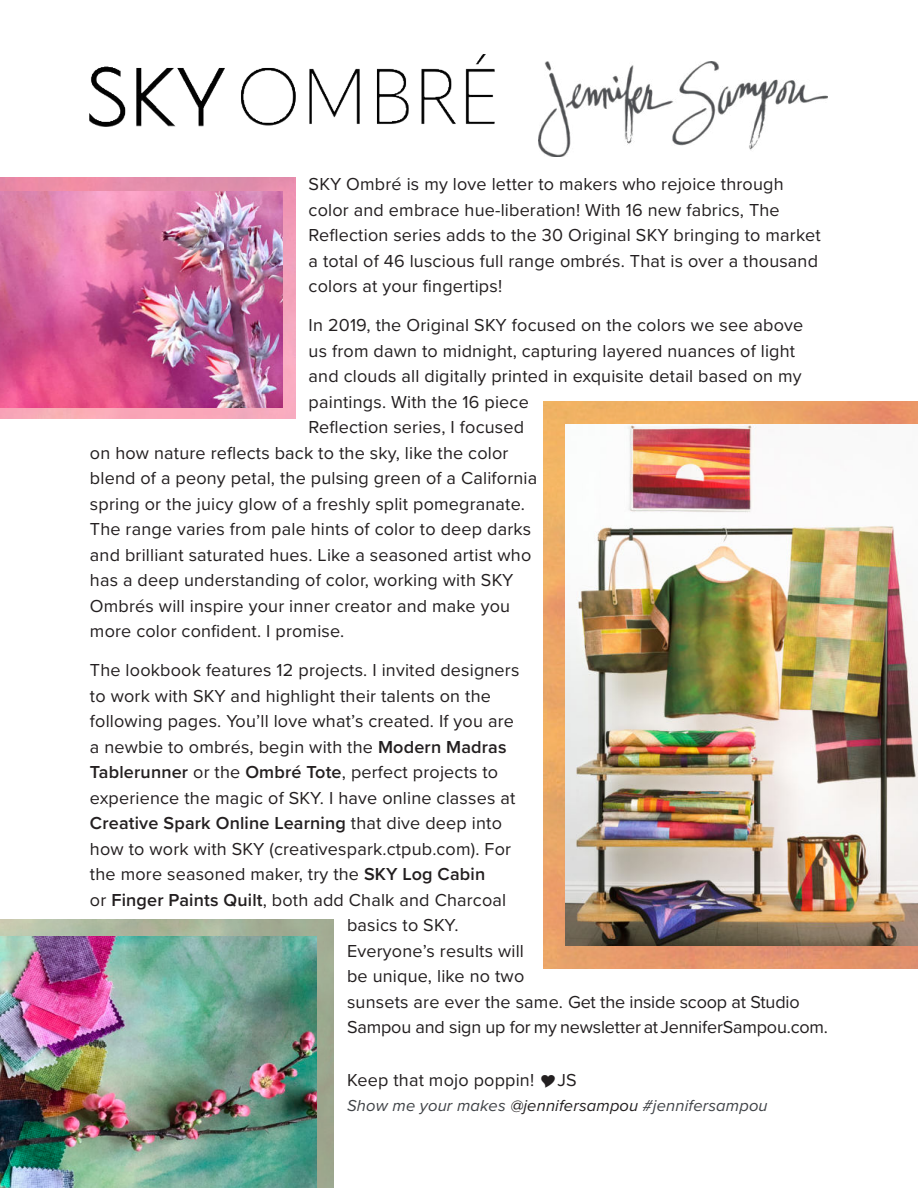
<style>
.page{position:relative;width:918px;height:1188px;background:#fff}
.page>*{position:absolute;margin:0;border:0;box-sizing:border-box;transform-origin:0 0}
.t1{font:18px/25.5px "Proxima Nova";letter-spacing:.01em;color:#231f20}
.t2{font:18px "Proxima Nova";letter-spacing:-.01em;color:#231f20}
.t3{font:600 18px "Proxima Nova";letter-spacing:.01em;color:#231f20}
.t4{font:italic 16.5px "Proxima Nova";letter-spacing:.01em;color:#404347}
.s1{font-weight:600}
.s2{font-weight:400}
.s3{color:#231f20}
</style>
<div class="page">
<img style="left:0;top:920px;width:334px;height:268px">
<img style="left:0;top:937px;width:316px;height:251px">
<img style="left:0;top:177px;width:296px;height:241px">
<img style="left:0;top:191px;width:283px;height:216px">
<img style="left:90px;top:54px;width:405px;height:73px">
<img style="left:539px;top:61px;width:288px;height:95px">
<img style="left:544px;top:401px;width:374px;height:568px">
<img style="left:566px;top:425px;width:352px;height:521px">
<p class="t1" style="left:309px;top:172px;width:514px">SKY Ombré is my love letter to makers who rejoice through color and embrace hue-liberation! With 16 new fabrics, The Reflection series adds to the 30 Original SKY bringing to market a total of 46 luscious full range ombrés. That is over a thousand colors at your fingertips!</p>
<p class="t1" style="left:309px;top:313px;width:496px">In 2019, the Original SKY focused on the colors we see above</p>
<p class="t1" style="left:309px;top:338px;width:488px">us from dawn to midnight, capturing layered nuances of light</p>
<p class="t1" style="left:309px;top:364px;width:495px">and clouds all digitally printed in exquisite detail based on my</p>
<p class="t1" style="left:309px;top:389px;width:222px">paintings. With the 16 piece</p>
<p class="t1" style="left:309px;top:415px;width:217px">Reflection series, I focused</p>
<p class="t1" style="left:90px;top:440px;width:420px">on how nature reflects back to the sky, like the color</p>
<p class="t1" style="left:90px;top:466px;width:449px">blend of a peony petal, the pulsing green of a California</p>
<p class="t1" style="left:90px;top:491px;width:437px">spring or the juicy glow of a freshly split pomegranate.</p>
<p class="t1" style="left:90px;top:517px;width:443px">The range varies from pale hints of color to deep darks</p>
<p class="t1" style="left:90px;top:542px;width:443px">and brilliant saturated hues. Like a seasoned artist who</p>
<p class="t1" style="left:90px;top:568px;width:425px">has a deep understanding of color, working with SKY</p>
<p class="t1" style="left:90px;top:593px;width:422px">Ombrés will inspire your inner creator and make you</p>
<p class="t1" style="left:90px;top:619px;width:256px">more color confident. I promise.</p>
<p class="t1" style="left:90px;top:658px;width:431px">The lookbook features 12 projects. I invited designers</p>
<p class="t1" style="left:90px;top:683px;width:402px">to work with SKY and highlight their talents on the</p>
<p class="t1" style="left:90px;top:709px;width:425px">following pages. You’ll love what’s created. If you are</p>
<p class="t1" style="left:90px;top:734px;width:418px">a newbie to ombrés, begin with the <span class="s1">Modern Madras</span></p>
<p class="t1" style="left:90px;top:760px;width:410px"><span class="s1">Tablerunner</span> or the <span class="s1">Ombré Tote</span>, perfect projects to</p>
<p class="t1" style="left:90px;top:785px;width:427px">experience the magic of SKY. I have online classes at</p>
<p class="t3" style="left:90px;top:816px;width:414px">Creative Spark Online Learning <span class="s2">that dive deep into</span></p>
<p class="t1" style="left:90px;top:836px;width:423px">how to work with SKY (creativespark.ctpub.com). For</p>
<p class="t1" style="left:90px;top:862px;width:397px">the more seasoned maker, try the <span class="s1">SKY Log Cabin</span></p>
<p class="t1" style="left:90px;top:887px;width:418px">or <span class="s1">Finger Paints Quilt</span>, both add Chalk and Charcoal</p>
<p class="t1" style="left:347px;top:913px;width:113px">basics to SKY.</p>
<p class="t1" style="left:347px;top:938px;width:178px">Everyone’s results will</p>
<p class="t1" style="left:347px;top:964px;width:179px">be unique, like no two</p>
<p class="t2" style="left:347px;top:992px;width:454px">sunsets are ever the same. Get the inside scoop at Studio</p>
<p class="t2" style="left:347px;top:1018px;width:482px">Sampou and sign up for my newsletter at JenniferSampou.com.</p>
<p class="t1" style="left:347px;top:1067px;width:189px">Keep that mojo poppin!</p>
<p class="t1" style="left:557px;top:1067px;width:21px">JS</p>
<p class="t4" style="left:347px;top:1099px;width:422px">Show me your makes <span class="s3">@jennifersampou</span> #jennifersampou</p>
</div>
